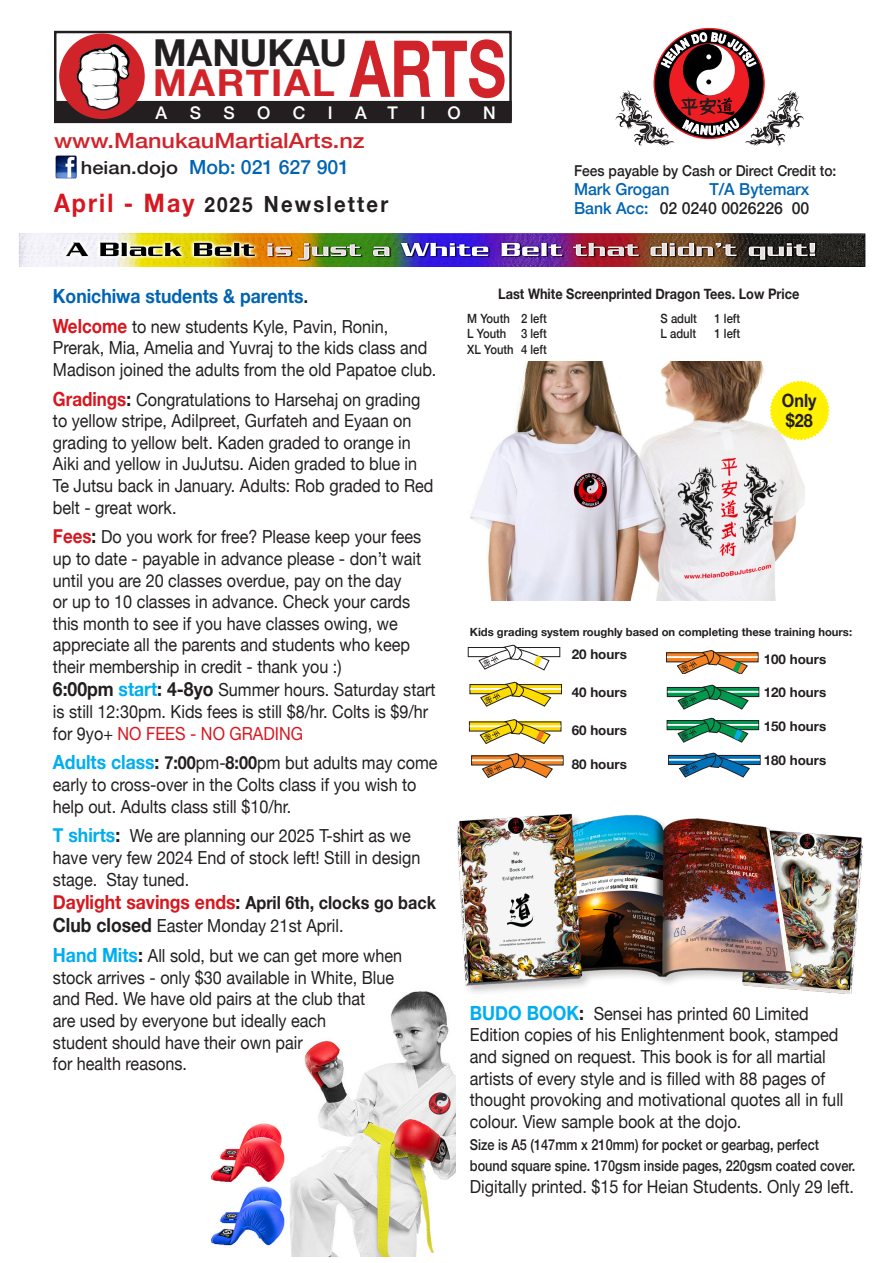
<style>
.page{position:relative;width:893px;height:1263px;background:#fff}
.page>*{position:absolute;margin:0;border:0;box-sizing:border-box;transform-origin:0 0}
.t1{font:700 78.6px "Helvetica Neue";color:#d1232a;scale:.75 1}
.t2{font:700 37.2px/30px "Helvetica Neue";letter-spacing:.015em;color:#231f20}
.t3{font:700 22.2px "Helvetica Neue";letter-spacing:.11em;color:#231f20;scale:.91 1}
.t4{font:500 21px "Helvetica Neue";color:#d1232a;scale:1.12 1}
.t5{font:700 19.5px "Helvetica Neue";color:#0164b2;scale:.9 1}
.t6{font:500 19.5px "Helvetica Neue";color:#0164b2}
.t7{font:700 18.3px/20px "Helvetica Neue";color:#231f20;scale:.88 1}
.t8{font:18px/21.6px "Helvetica Neue";color:#231f20;scale:.9 1}
.t9{font:500 17.4px "Helvetica Neue";color:#fff}
.t10{font:500 16.5px/19px "Helvetica Neue";color:#0164b2;text-align:right;scale:.96 1}
.t11{font:500 15px/21.6px "Helvetica Neue";color:#231f20;scale:.85 1}
.t12{font:500 15px "Helvetica Neue";color:#231f20;scale:.92 1}
.t13{font:700 14.55px "Helvetica Neue";color:#231f20;scale:.88 1}
.t14{font:700 13.35px "Helvetica Neue";color:#231f20}
.t15{font:500 12.75px/15.3px "Helvetica Neue";color:#231f20;text-align:justify;scale:.88 1}
.t16{font:700 11.25px "Helvetica Neue";color:#231f20}
.s1{color:#d1232a}
.s2{font-size:18px;color:#231f20}
.s3{font-size:25.5px;color:#d7171f}
.s4{font-size:20.85px}
.s5{color:#231f20}
.s6{font-weight:500;color:#231f20}
.s7{font-weight:700;font-size:19.5px;color:#d7171f}
.s8{font-weight:700;font-size:19.5px}
.s9{font-weight:700;font-size:19.5px;color:#00aeef}
.s10{color:#d7171f}
.s11{font-weight:700}
</style>
<div class="page">
<img style="left:210px;top:991px;width:245px;height:265px">
<img style="left:19px;top:233px;width:847px;height:34px">
<img style="left:55px;top:155px;width:22px;height:24px">
<div style="left:470px;top:684px;width:91px;height:10px;background:#ffdc01"></div>
<div style="left:470px;top:684px;width:92px;height:10px;border:1px solid #231f20"></div>
<hr style="left:470px;top:688px;width:91px;height:2px;background:#fff">
<svg style="left:480px;top:681px;width:71px;height:26px"></svg>
<svg style="left:473px;top:757px;width:88px;height:6px"></svg>
<hr style="left:472px;top:759px;width:91px;height:2px;background:#fff">
<svg style="left:482px;top:753px;width:71px;height:25px"></svg>
<div style="left:468px;top:647px;width:92px;height:10px;border:1px solid #231f20"></div>
<svg style="left:479px;top:644px;width:70px;height:26px"></svg>
<svg style="left:471px;top:724px;width:88px;height:5px"></svg>
<hr style="left:470px;top:725px;width:91px;height:2px;background:#fff">
<svg style="left:480px;top:719px;width:71px;height:25px"></svg>
<div style="left:666px;top:653px;width:92px;height:9px;background:#f58220"></div>
<div style="left:666px;top:652px;width:92px;height:10px;border:1px solid #231f20"></div>
<hr style="left:667px;top:656px;width:91px;height:2px;background:#fff">
<svg style="left:677px;top:650px;width:71px;height:24px"></svg>
<svg style="left:669px;top:689px;width:88px;height:6px"></svg>
<div style="left:667px;top:687px;width:92px;height:10px;border:1px solid #231f20"></div>
<hr style="left:668px;top:691px;width:90px;height:2px;background:#fff">
<svg style="left:678px;top:684px;width:70px;height:26px"></svg>
<div style="left:667px;top:720px;width:92px;height:10px;background:#00994e"></div>
<div style="left:667px;top:720px;width:92px;height:10px;border:1px solid #231f20"></div>
<hr style="left:667px;top:724px;width:91px;height:2px;background:#fff">
<svg style="left:677px;top:717px;width:71px;height:26px"></svg>
<svg style="left:670px;top:757px;width:88px;height:6px"></svg>
<div style="left:668px;top:755px;width:92px;height:10px;border:1px solid #231f20"></div>
<hr style="left:669px;top:759px;width:91px;height:2px;background:#fff">
<svg style="left:679px;top:752px;width:71px;height:26px"></svg>
<div style="left:54px;top:31px;width:458px;height:92px;border:2px solid #231f20"></div>
<div style="left:55px;top:102px;width:455px;height:18px;background:#231f20"></div>
<div style="left:54px;top:101px;width:458px;height:20px;border:2px solid #231f20"></div>
<div style="left:59px;top:33px;width:86px;height:86px;background:#d1232a;border-radius:50%"></div>
<img style="left:74px;top:41px;width:56px;height:71px">
<svg style="left:615px;top:32px;width:189px;height:114px"></svg>
<img style="left:803px;top:833px;width:60px;height:161px">
<div style="left:455px;top:812px;width:348px;height:185px;background:#231f20;opacity:.25"></div>
<img style="left:456px;top:813px;width:339px;height:173px">
<img style="left:470px;top:362px;width:335px;height:239px">
<svg style="left:770px;top:381px;width:60px;height:59px"></svg>
<p class="t1" style="left:350px;top:7px;width:210px">ARTS</p>
<p class="t2" style="left:153px;top:39px;width:195px">MANUKAU<br><span class="s1">MARTIAL</span></p>
<p class="t9" style="left:156px;top:99px;width:13px">A</p>
<p class="t9" style="left:190px;top:99px;width:13px">S</p>
<p class="t9" style="left:223px;top:99px;width:13px">S</p>
<p class="t9" style="left:257px;top:99px;width:15px">O</p>
<p class="t9" style="left:293px;top:99px;width:14px">C</p>
<p class="t9" style="left:328px;top:99px;width:6px">I</p>
<p class="t9" style="left:355px;top:99px;width:44px">A T</p>
<p class="t9" style="left:420px;top:99px;width:6px">I</p>
<p class="t9" style="left:448px;top:99px;width:15px">O</p>
<p class="t9" style="left:483px;top:99px;width:14px">N</p>
<p class="t4" style="left:54px;top:124px;width:279px">www.ManukauMartialArts.nz</p>
<p class="t6" style="left:81px;top:151px;width:270px"><span class="s2">heian.dojo</span> Mob: 021 627 901</p>
<p class="t3" style="left:54px;top:187px;width:369px"><span class="s3">April - May</span> <span class="s4">2025</span> Newsletter</p>
<p class="t12" style="left:574px;top:158px;width:287px">Fees payable by Cash or Direct Credit to:</p>
<p class="t10" style="left:574px;top:178px;width:101px">Mark Grogan</p>
<p class="t10" style="left:574px;top:178px;width:247px">T/A Bytemarx<br>Bank Acc: <span class="s5">02 0240 0026226 00</span></p>
<p class="t5" style="left:53px;top:281px;width:285px">Konichiwa students &amp; parents<span class="s6">.</span></p>
<p class="t8" style="left:53px;top:316px;width:428px"><span class="s7">Welcome</span> to new students Kyle, Pavin, Ronin,<br>Prerak, Mia, Amelia and Yuvraj to the kids class and<br>Madison joined the adults from the old Papatoe club.</p>
<p class="t8" style="left:53px;top:389px;width:424px"><span class="s7">Gradings</span><span class="s8">:</span> Congratulations to Harsehaj on grading to yellow stripe, Adilpreet, Gurfateh and Eyaan on grading to yellow belt. Kaden graded to orange in Aiki and yellow in JuJutsu. Aiden graded to blue in Te Jutsu back in January. Adults: Rob graded to Red belt - great work.</p>
<p class="t8" style="left:53px;top:527px;width:411px"><span class="s7">Fees</span><span class="s8">:</span> Do you work for free? Please keep your fees up to date - payable in advance please - don’t wait until you are 20 classes overdue, pay on the day<br>or up to 10 classes in advance. Check your cards this month to see if you have classes owing, we appreciate all the parents and students who keep their membership in credit - thank you :)</p>
<p class="t8" style="left:53px;top:680px;width:427px"><span class="s8">6:00pm</span> <span class="s9">start</span><span class="s8">: 4-8yo</span> Summer hours. Saturday start is still 12:30pm. Kids fees is still $8/hr. Colts is $9/hr for 9yo+ <span class="s10">NO FEES - NO GRADING</span></p>
<p class="t8" style="left:53px;top:753px;width:429px"><span class="s9">Adults class</span><span class="s8">:</span> <span class="s11">7:00</span>pm-<span class="s11">8:00</span>pm but adults may come early to cross-over in the Colts class if you wish to help out. Adults class still $10/hr.</p>
<p class="t8" style="left:53px;top:826px;width:410px"><span class="s9">T shirts</span><span class="s8">:</span> We are planning our 2025 T-shirt as we have very few 2024 End of stock left! Still in design stage. Stay tuned.</p>
<p class="t8" style="left:53px;top:892px;width:427px;line-height:23.4px"><span class="s7">Daylight savings ends</span><span class="s8">:</span> <span class="s11">April 6th, clocks go back<br></span><span class="s8">Club closed</span> Easter Monday 21st April.</p>
<p class="t8" style="left:53px;top:946px;width:390px"><span class="s9">Hand Mits</span><span class="s8">:</span> All sold, but we can get more when stock arrives - only $30 available in White, Blue and Red. We have old pairs at the club that<br>are used by everyone but ideally each<br>student should have their own pair<br>for health reasons.</p>
<p class="t13" style="left:498px;top:282px;width:344px">Last White Screenprinted Dragon Tees. Low Price</p>
<p class="t15" style="left:467px;top:310px;width:92px">M Youth 2 left L Youth 3 left XL Youth 4 left</p>
<p class="t15" style="left:661px;top:310px;width:43px">S adult</p>
<p class="t15" style="left:715px;top:310px;width:31px">1 left</p>
<p class="t15" style="left:661px;top:325px;width:42px">L adult</p>
<p class="t15" style="left:715px;top:325px;width:31px">1 left</p>
<p class="t7" style="left:782px;top:391px;width:41px">Only $28</p>
<p class="t16" style="left:470px;top:623px;width:384px">Kids grading system roughly based on completing these training hours:</p>
<p class="t14" style="left:572px;top:644px;width:57px">20 hours</p>
<p class="t14" style="left:572px;top:682px;width:57px">40 hours</p>
<p class="t14" style="left:572px;top:719px;width:57px">60 hours</p>
<p class="t14" style="left:572px;top:754px;width:57px">80 hours</p>
<p class="t14" style="left:764px;top:648px;width:64px">100 hours</p>
<p class="t14" style="left:764px;top:682px;width:64px">120 hours</p>
<p class="t14" style="left:764px;top:716px;width:64px">150 hours</p>
<p class="t14" style="left:764px;top:749px;width:64px">180 hours</p>
<p class="t8" style="left:470px;top:1003px;width:417px"><span class="s9">BUDO BOOK</span><span class="s8">:</span> Sensei has printed 60 Limited Edition copies of his Enlightenment book, stamped and signed on request. This book is for all martial artists of every style and is filled with 88 pages of thought provoking and motivational quotes all in full colour. View sample book at the dojo.</p>
<p class="t11" style="left:470px;top:1132px;width:455px">Size is A5 (147mm x 210mm) for pocket or gearbag, perfect bound square spine. 170gsm inside pages, 220gsm coated cover.</p>
<p class="t8" style="left:470px;top:1176px;width:428px">Digitally printed. $15 for Heian Students. Only 29 left.</p>
</div>
